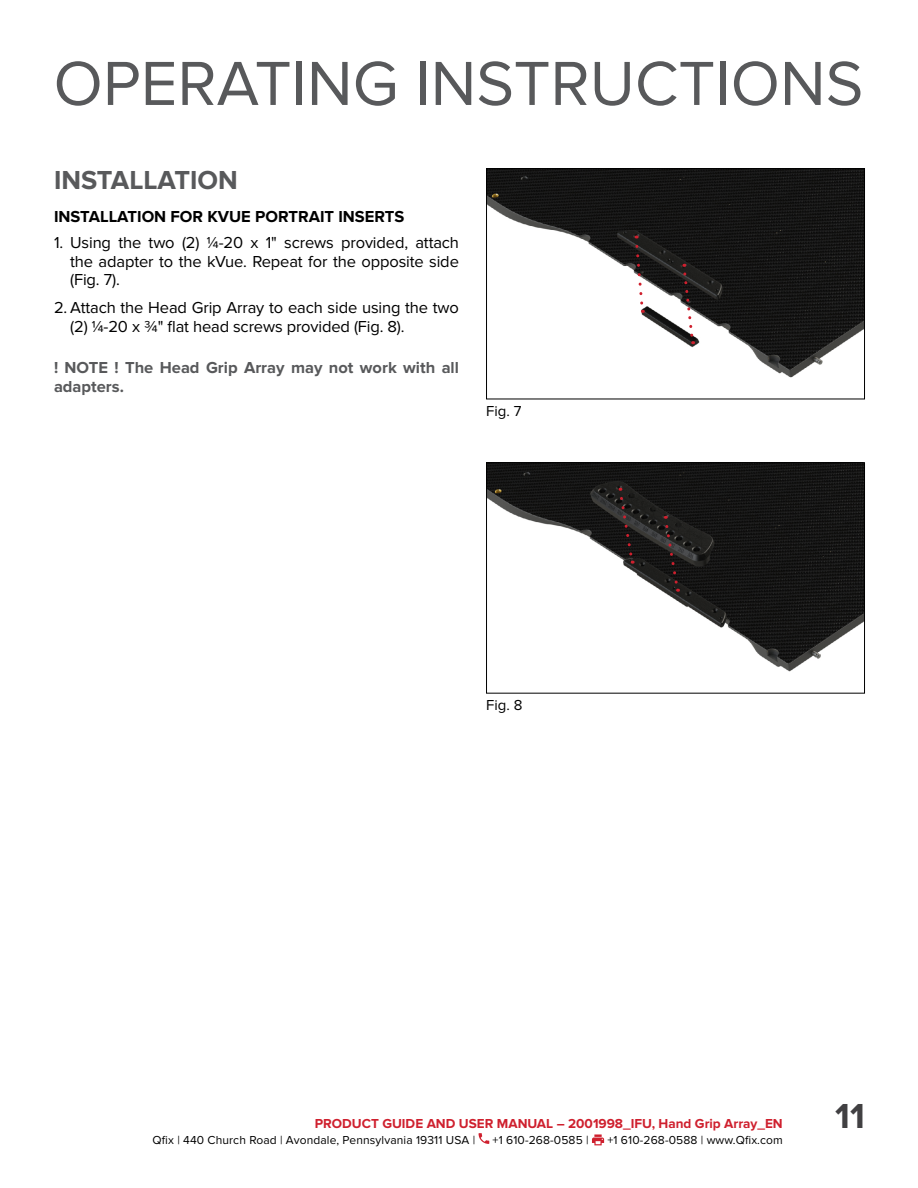
<style>
.page{position:relative;width:918px;height:1188px;background:#fff}
.page>*{position:absolute;margin:0;border:0;box-sizing:border-box;transform-origin:0 0}
.t1{font:64.5px "Proxima Nova";color:#58595b}
.t2{font:700 36px "Proxima Nova";color:#414042}
.t3{font:700 27px "Proxima Nova";color:#58595b}
.t4{font:16.5px/18.8px "Proxima Nova";letter-spacing:-.01em;color:#000;text-align:justify}
.t5{font:700 16.5px/18.8px "Proxima Nova";color:#58595b}
.t6{font:700 16.5px "Proxima Nova";color:#000}
.t7{font:15px "Proxima Nova";color:#000}
.t8{font:700 13.5px "Proxima Nova";color:#cf202e}
.t9{font:12px "Proxima Nova";letter-spacing:.01em;color:#000}
</style>
<div class="page">
<svg style="left:479px;top:1133px;width:10px;height:11px"></svg>
<svg style="left:592px;top:1134px;width:12px;height:11px"></svg>
<img style="left:488px;top:170px;width:375px;height:208px">
<div style="left:486px;top:168px;width:379px;height:231px;border:1px solid #000"></div>
<img style="left:488px;top:464px;width:375px;height:208px">
<div style="left:486px;top:462px;width:379px;height:232px;border:1px solid #000"></div>
<svg style="left:634px;top:236px;width:11px;height:77px"></svg>
<svg style="left:682px;top:264px;width:13px;height:80px"></svg>
<svg style="left:618px;top:488px;width:17px;height:76px"></svg>
<svg style="left:663px;top:516px;width:17px;height:76px"></svg>
<h1 class="t1" style="left:54px;top:46px;width:811px">OPERATING INSTRUCTIONS</h1>
<h3 class="t3" style="left:54px;top:165px;width:185px">INSTALLATION</h3>
<p class="t6" style="left:54px;top:207px;width:352px">INSTALLATION FOR KVUE PORTRAIT INSERTS</p>
<p class="t4" style="left:70px;top:233px;width:390px;text-indent:-16px">1. Using the two (2) 1/4-20 x 1" screws provided, attach the adapter to the kVue. Repeat for the opposite side (Fig. 7).</p>
<p class="t4" style="left:70px;top:298px;width:390px;text-indent:-16px">2. Attach the Head Grip Array to each side using the two (2) 1/4-20 x 3/4" flat head screws provided (Fig. 8).</p>
<p class="t5" style="left:54px;top:359px;width:406px">! NOTE ! The Head Grip Array may not work with all adapters.</p>
<p class="t7" style="left:486px;top:402px;width:37px">Fig. 7</p>
<p class="t7" style="left:486px;top:696px;width:38px">Fig. 8</p>
<p class="t8" style="left:315px;top:1116px;width:470px">PRODUCT GUIDE AND USER MANUAL – 2001998_IFU, Hand Grip Array_EN</p>
<p class="t9" style="left:153px;top:1133px;width:324px">Qfix | 440 Church Road | Avondale, Pennsylvania 19311 USA |</p>
<p class="t9" style="left:493px;top:1133px;width:97px">+1 610-268-0585 |</p>
<p class="t9" style="left:607px;top:1133px;width:177px">+1 610-268-0588 | www.Qfix.com</p>
<h2 class="t2" style="left:835px;top:1095px;width:31px">11</h2>
</div>
